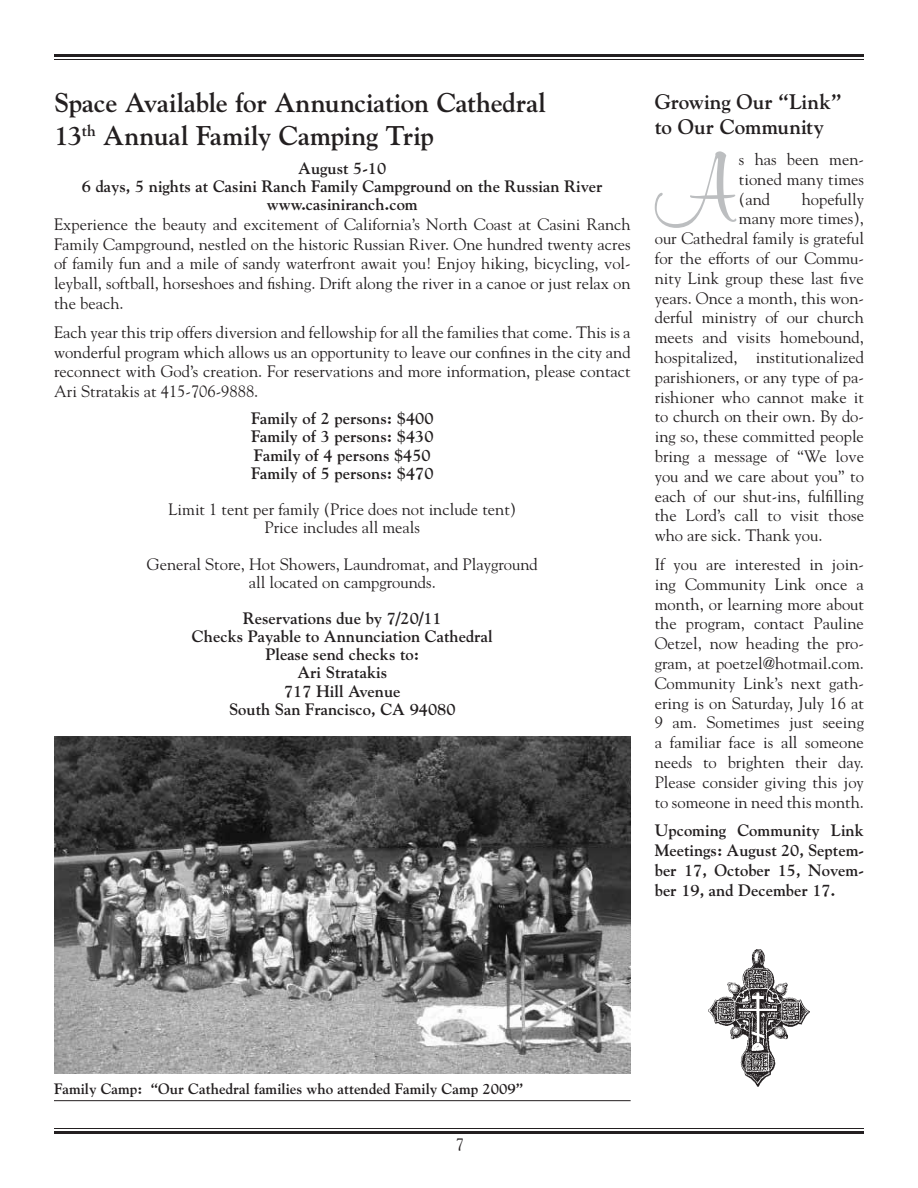
<style>
.page{position:relative;width:918px;height:1188px;background:#fff}
.page>*{position:absolute;margin:0;border:0;box-sizing:border-box;transform-origin:0 0}
.t1{font:700 100.35px "Murray Hill BT";color:#bcbec0}
.t2{font:700 27px/32.4px "Goudy";letter-spacing:-.01em;color:#231f20}
.t3{font:700 21px/25.2px "Goudy";color:#231f20}
.t4{font:16.5px/19.8px "Goudy";color:#231f20;text-align:justify}
.t5{font:700 16.5px/18.1px "Goudy";color:#231f20;text-align:center}
.t6{font:700 15px "Goudy";color:#231f20}
</style>
<div class="page">
<hr style="left:54px;top:1128px;width:810px;height:1px;background:#231f20">
<hr style="left:54px;top:1131px;width:810px;height:3px;background:#231f20">
<hr style="left:54px;top:54px;width:810px;height:3px;background:#231f20">
<hr style="left:54px;top:59px;width:810px;height:1px;background:#231f20">
<img style="left:54px;top:736px;width:577px;height:338px">
<hr style="left:54px;top:1100px;width:577px;height:1px;background:#231f20">
<img style="left:708px;top:949px;width:102px;height:138px">
<h2 class="t2" style="left:54px;top:86px;width:494px">Space Available for Annunciation Cathedral<br>13<sup>th</sup> Annual Family Camping Trip</h2>
<p class="t5" style="left:82px;top:159px;width:522px">August 5-10<br>6 days, 5 nights at Casini Ranch Family Campground on the Russian River www.casiniranch.com</p>
<p class="t4" style="left:54px;top:214px;width:578px">Experience the beauty and excitement of California’s North Coast at Casini Ranch Family Campground, nestled on the historic Russian River. One hundred twenty acres of family fun and a mile of sandy waterfront await you! Enjoy hiking, bicycling, vol&shy;leyball, softball, horseshoes and fishing. Drift along the river in a canoe or just relax on the beach.</p>
<p class="t4" style="left:54px;top:322px;width:578px">Each year this trip offers diversion and fellowship for all the families that come. This is a wonderful program which allows us an opportunity to leave our confines in the city and reconnect with God’s creation. For reservations and more information, please contact Ari Stratakis at 415-706-9888.</p>
<p class="t5" style="left:251px;top:409px;width:184px;text-align:left">Family of 2 persons: $400<br>Family of 3 persons: $430<br>Family of 4 persons $450<br>Family of 5 persons: $470</p>
<p class="t4" style="left:168px;top:500px;width:349px;line-height:18.1px;text-align:center">Limit 1 tent per family (Price does not include tent)<br>Price includes all meals</p>
<p class="t4" style="left:147px;top:554px;width:392px;line-height:18.1px;text-align:center">General Store, Hot Showers, Laundromat, and Playground all located on campgrounds.</p>
<p class="t5" style="left:192px;top:609px;width:302px">Reservations due by 7/20/11<br>Checks Payable to Annunciation Cathedral<br>Please send checks to:<br>Ari Stratakis<br>717 Hill Avenue<br>South San Francisco, CA 94080</p>
<p class="t3" style="left:655px;top:89px;width:188px">Growing Our “Link” to Our Community</p>
<h1 class="t1" style="left:652px;top:128px;width:89px">A</h1>
<p class="t4" style="left:739px;top:149px;width:127px">s has been men&shy;tioned many times (and</p>
<p class="t4" style="left:802px;top:188px;width:64px">hopefully</p>
<p class="t4" style="left:739px;top:208px;width:127px">many more times),</p>
<p class="t4" style="left:655px;top:228px;width:211px">our Cathedral family is grateful</p>
<p class="t4" style="left:655px;top:248px;width:211px">for the efforts of our Commu-</p>
<p class="t4" style="left:655px;top:268px;width:211px">nity Link group these last five</p>
<p class="t4" style="left:655px;top:287px;width:211px">years. Once a month, this won-</p>
<p class="t4" style="left:655px;top:307px;width:211px">derful ministry of our church</p>
<p class="t4" style="left:655px;top:327px;width:211px">meets and visits homebound,</p>
<p class="t4" style="left:655px;top:347px;width:211px">hospitalized, institutionalized</p>
<p class="t4" style="left:655px;top:367px;width:211px">parishioners, or any type of pa-</p>
<p class="t4" style="left:655px;top:386px;width:211px">rishioner who cannot make it</p>
<p class="t4" style="left:655px;top:406px;width:211px">to church on their own. By do-</p>
<p class="t4" style="left:655px;top:426px;width:211px">ing so, these committed people</p>
<p class="t4" style="left:655px;top:446px;width:211px">bring a message of “We love</p>
<p class="t4" style="left:655px;top:466px;width:211px">you and we care about you” to</p>
<p class="t4" style="left:655px;top:485px;width:211px">each of our shut-ins, fulfilling</p>
<p class="t4" style="left:655px;top:505px;width:211px">the Lord’s call to visit those</p>
<p class="t4" style="left:655px;top:525px;width:169px">who are sick. Thank you.</p>
<p class="t4" style="left:655px;top:554px;width:211px">If you are interested in join&shy;ing Community Link once a month, or learning more about the program, contact Pauline Oetzel, now heading the pro&shy;gram, at poetzel@hotmail.com.<br>Community Link’s next gath&shy;ering is on Saturday, July 16 at 9 am. Sometimes just seeing a familiar face is all someone needs to brighten their day.<br>Please consider giving this joy to someone in need this month.</p>
<p class="t5" style="left:655px;top:820px;width:211px;line-height:19.8px;text-align:justify">Upcoming Community Link Meetings: August 20, Septem&shy;ber 17, October 15, Novem&shy;ber 19, and December 17.</p>
<p class="t6" style="left:54px;top:1079px;width:471px">Family Camp: “Our Cathedral families who attended Family Camp 2009”</p>
<p class="t4" style="left:456px;top:1134px;width:10px">7</p>
</div>
